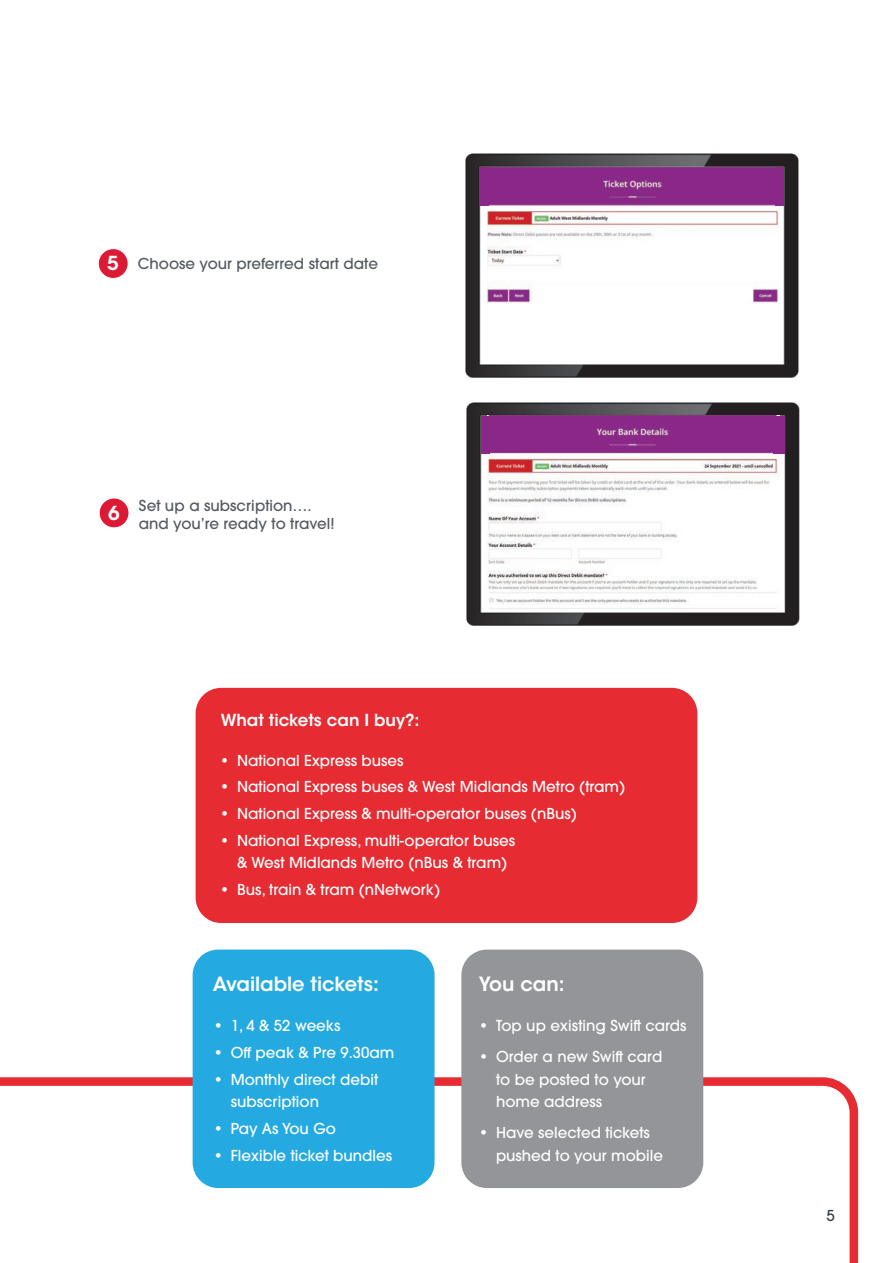
<style>
.page{position:relative;width:893px;height:1263px;background:#fff}
.page>*{position:absolute;margin:0;border:0;box-sizing:border-box;transform-origin:0 0}
.t1{font:600 19.5px "ITC Avant Garde Std";color:#fff}
.t2{font:600 19.2px "ITC Avant Garde Std";color:#fff}
.t3{font:600 16.5px "ITC Avant Garde Std";color:#fff}
.t4{font:500 15px/22.5px "ITC Avant Garde Pro";color:#fff}
.t5{font:500 15px/18px "ITC Avant Garde Pro";color:#545a62}
.t6{font:500 15px "ITC Avant Garde Pro";color:#36414a}
.s1{font-family:"ITC Avant Garde Std";font-weight:600;font-size:19.2px;color:#fff}
</style>
<div class="page">
<svg style="left:0;top:1073px;width:859px;height:190px"></svg>
<div style="left:98px;top:249px;width:30px;height:29px;background:#dc1a36;border-radius:50%"></div>
<div style="left:98px;top:248px;width:31px;height:31px;border:1px solid #fff;border-radius:50%"></div>
<div style="left:99px;top:498px;width:30px;height:30px;background:#dc1a36;border-radius:50%"></div>
<div style="left:99px;top:497px;width:30px;height:31px;border:1px solid #fff;border-radius:50%"></div>
<img style="left:465px;top:153px;width:334px;height:225px">
<img style="left:466px;top:402px;width:334px;height:224px">
<div style="left:461px;top:949px;width:242px;height:239px;background:#939598;border-radius:26px"></div>
<div style="left:193px;top:949px;width:242px;height:239px;background:#24aae1;border-radius:26px"></div>
<div style="left:196px;top:688px;width:501px;height:235px;background:#e62b32;border-radius:26px"></div>
<img style="left:487px;top:416px;width:292px;height:194px">
<img style="left:487px;top:167px;width:291px;height:138px">
<div style="left:775px;top:167px;width:8px;height:38px;background:#8a2788"></div>
<div style="left:480px;top:167px;width:8px;height:38px;background:#8a2788"></div>
<div style="left:481px;top:416px;width:9px;height:37px;background:#8a2788"></div>
<div style="left:773px;top:416px;width:12px;height:37px;background:#8a2788"></div>
<p class="t5" style="left:107px;top:255px;width:272px"><span class="s1">5</span> Choose your preferred start date</p>
<p class="t2" style="left:108px;top:500px;width:13px">6</p>
<p class="t5" style="left:139px;top:496px;width:197px">Set up a subscription…. and you’re ready to travel!</p>
<p class="t3" style="left:221px;top:709px;width:200px">What tickets can I buy?:</p>
<p class="t4" style="left:220px;top:749px;width:185px">• National Express buses</p>
<p class="t4" style="left:220px;top:776px;width:407px">• National Express buses &amp; West Midlands Metro (tram)</p>
<p class="t4" style="left:220px;top:802px;width:358px">• National Express &amp; multi-operator buses (nBus)</p>
<p class="t4" style="left:237px;top:829px;width:280px;text-indent:-17px">• National Express, multi-operator buses &amp; West Midlands Metro (nBus &amp; tram)</p>
<p class="t4" style="left:220px;top:878px;width:222px">• Bus, train &amp; tram (nNetwork)</p>
<h1 class="t1" style="left:213px;top:971px;width:168px">Available tickets:</h1>
<h1 class="t1" style="left:479px;top:971px;width:87px">You can:</h1>
<p class="t4" style="left:214px;top:1014px;width:128px">• 1, 4 &amp; 52 weeks</p>
<p class="t4" style="left:214px;top:1041px;width:182px">• Off peak &amp; Pre 9.30am</p>
<p class="t4" style="left:231px;top:1068px;width:149px;text-indent:-17px">• Monthly direct debit subscription</p>
<p class="t4" style="left:214px;top:1117px;width:124px">• Pay As You Go</p>
<p class="t4" style="left:214px;top:1144px;width:180px">• Flexible ticket bundles</p>
<p class="t4" style="left:479px;top:1014px;width:209px">• Top up existing Swift cards</p>
<p class="t4" style="left:496px;top:1045px;width:168px;text-indent:-17px">• Order a new Swift card to be posted to your home address</p>
<p class="t4" style="left:496px;top:1121px;width:168px;text-indent:-17px">• Have selected tickets pushed to your mobile</p>
<p class="t6" style="left:826px;top:1206px;width:10px">5</p>
</div>
